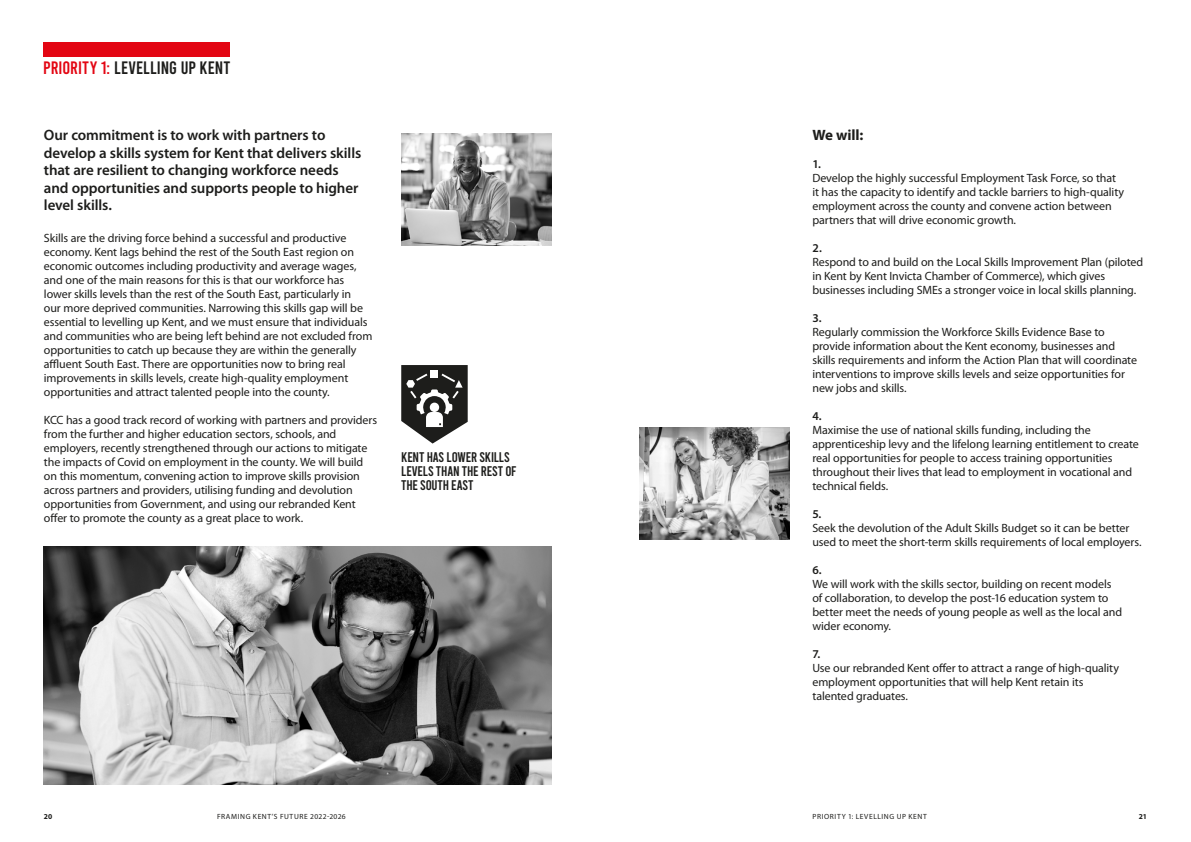
<style>
.page{position:relative;width:1191px;height:842px;background:#fff}
.page>*{position:absolute;margin:0;border:0;box-sizing:border-box;transform-origin:0 0}
.t1{font:18px "Bebas";letter-spacing:.005em;color:#1d1d1b}
.t2{font:18px "Bebas";color:#e30613}
.t3{font:600 15px/17.5px "Myriad Pro";letter-spacing:-.005em;color:#1d1d1b}
.t4{font:700 15px "Myriad Pro";letter-spacing:-.005em;color:#1d1d1b}
.t5{font:14px/14px "Bebas";letter-spacing:-.015em;color:#1d1d1b}
.t6{font:12px/14px "Myriad Pro";letter-spacing:-.01em;color:#1d1d1b}
.t7{font:600 12px "Myriad Pro";color:#1d1d1b}
.t8{font:7.5px "Myriad Pro";letter-spacing:.085em;color:#1d1d1b}
.t9{font:700 7.5px "Myriad Pro";color:#1d1d1b}
.s1{color:#e30613}
</style>
<div class="page">
<svg style="left:401px;top:365px;width:67px;height:79px"></svg>
<img style="left:401px;top:133px;width:150px;height:112px">
<img style="left:44px;top:546px;width:507px;height:238px">
<img style="left:639px;top:427px;width:150px;height:112px">
<div style="left:44px;top:42px;width:186px;height:14px;background:#e30613"></div>
<p class="t2" style="left:43px;top:59px;width:8px">PRIORIT</p>
<p class="t1" style="left:90px;top:59px;width:127px"><span class="s1">Y 1:</span> LEVELLING UP KENT</p>
<p class="t3" style="left:44px;top:126px;width:319px">Our commitment is to work with partners to develop a skills system for Kent that delivers skills that are resilient to changing workforce needs and opportunities and supports people to higher level skills.</p>
<p class="t6" style="left:44px;top:230px;width:330px">Skills are the driving force behind a successful and productive economy. Kent lags behind the rest of the South East region on economic outcomes including productivity and average wages, and one of the main reasons for this is that our workforce has lower skills levels than the rest of the South East, particularly in<br>our more deprived communities. Narrowing this skills gap will be essential to levelling up Kent, and we must ensure that individuals and communities who are being left behind are not excluded from opportunities to catch up because they are within the generally affluent South East. There are opportunities now to bring real improvements in skills levels, create high-quality employment opportunities and attract talented people into the county.</p>
<p class="t6" style="left:44px;top:412px;width:335px">KCC has a good track record of working with partners and providers from the further and higher education sectors, schools, and employers, recently strengthened through our actions to mitigate the impacts of Covid on employment in the county. We will build on this momentum, convening action to improve skills provision across partners and providers, utilising funding and devolution opportunities from Government, and using our rebranded Kent offer to promote the county as a great place to work.</p>
<p class="t5" style="left:401px;top:450px;width:117px">KENT HAS LOWER SKILLS<br>LEVELS THAN THE REST OF<br>THE SOUTH EAST</p>
<p class="t4" style="left:812px;top:125px;width:53px">We will:</p>
<p class="t7" style="left:812px;top:156px;width:10px">1.</p>
<p class="t6" style="left:812px;top:171px;width:313px">Develop the highly successful Employment Task Force, so that it has the capacity to identify and tackle barriers to high-quality employment across the county and convene action between partners that will drive economic growth.</p>
<p class="t7" style="left:812px;top:240px;width:11px">2.</p>
<p class="t6" style="left:812px;top:255px;width:332px">Respond to and build on the Local Skills Improvement Plan (piloted in Kent by Kent Invicta Chamber of Commerce), which gives businesses including SMEs a stronger voice in local skills planning.</p>
<p class="t7" style="left:812px;top:310px;width:11px">3.</p>
<p class="t6" style="left:812px;top:325px;width:326px">Regularly commission the Workforce Skills Evidence Base to provide information about the Kent economy, businesses and skills requirements and inform the Action Plan that will coordinate interventions to improve skills levels and seize opportunities for new jobs and skills.</p>
<p class="t7" style="left:812px;top:408px;width:11px">4.</p>
<p class="t6" style="left:812px;top:423px;width:328px">Maximise the use of national skills funding, including the apprenticeship levy and the lifelong learning entitlement to create real opportunities for people to access training opportunities throughout their lives that lead to employment in vocational and technical fields.</p>
<p class="t7" style="left:812px;top:506px;width:11px">5.</p>
<p class="t6" style="left:812px;top:521px;width:331px">Seek the devolution of the Adult Skills Budget so it can be better used to meet the short-term skills requirements of local employers.</p>
<p class="t7" style="left:812px;top:562px;width:11px">6.</p>
<p class="t6" style="left:812px;top:577px;width:311px">We will work with the skills sector, building on recent models of collaboration, to develop the post-16 education system to better meet the needs of young people as well as the local and wider economy.</p>
<p class="t7" style="left:812px;top:646px;width:10px">7.</p>
<p class="t6" style="left:812px;top:661px;width:308px">Use our rebranded Kent offer to attract a range of high-quality employment opportunities that will help Kent retain its talented graduates.</p>
<p class="t8" style="left:217px;top:812px;width:130px">FRAMING KENT’S FUTURE 2022-2026</p>
<p class="t9" style="left:44px;top:812px;width:10px">20</p>
<p class="t8" style="left:812px;top:812px;width:116px">PRIORITY 1: LEVELLING UP KENT</p>
<p class="t9" style="left:1138px;top:812px;width:10px">21</p>
</div>
